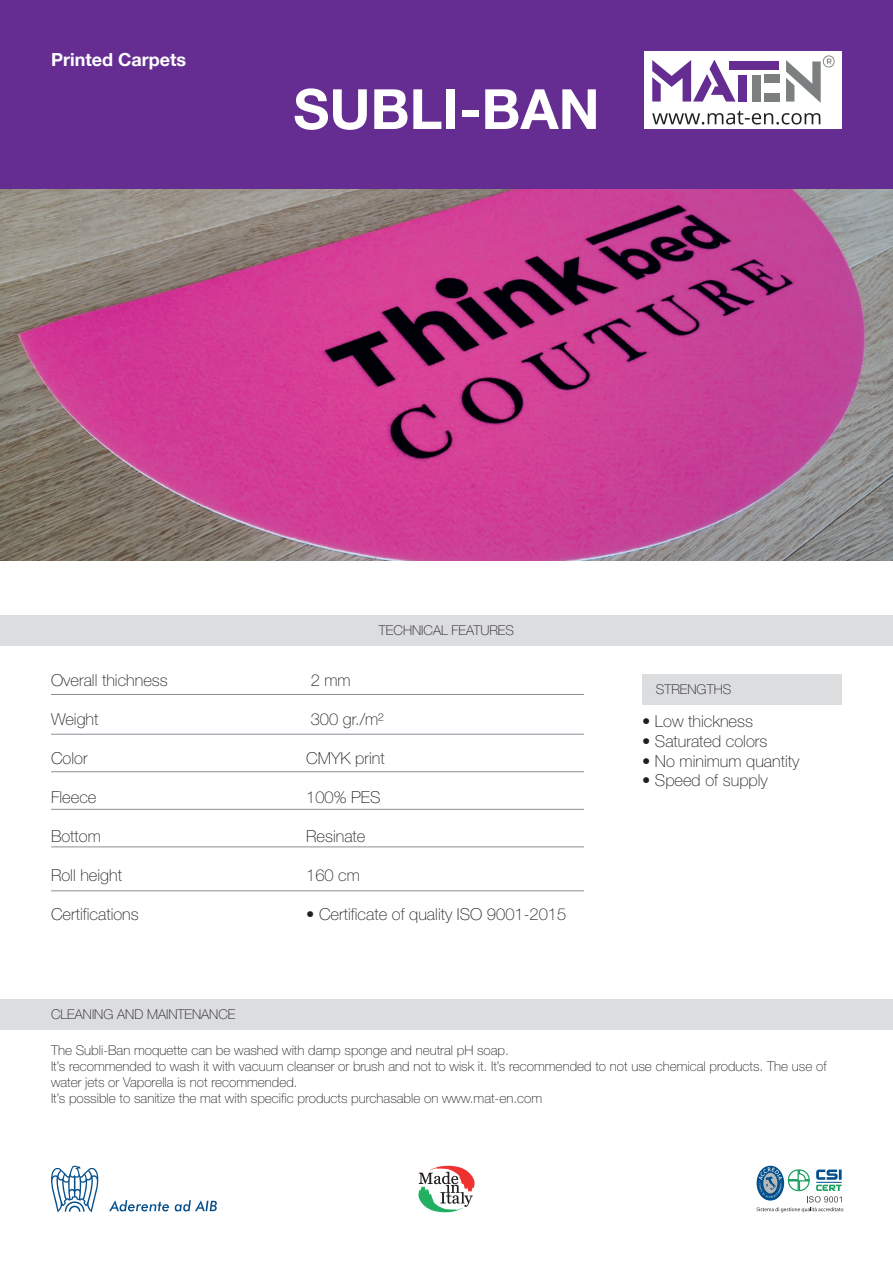
<style>
.page{position:relative;width:893px;height:1263px;background:#fff}
.page>*{position:absolute;margin:0;border:0;box-sizing:border-box;transform-origin:0 0}
.t1{font:700 55.5px "Helvetica Neue";color:#fff}
.t2{font:700 18px "Helvetica Neue";color:#fff}
.t3{font:100 16.5px "Helvetica Neue";color:#231f20}
.t4{font:100 13.5px/16.2px "Helvetica Neue";color:#231f20}
</style>
<div class="page">
<img style="left:0;top:188px;width:893px;height:372px">
<div style="left:0;top:0;width:893px;height:188px;background:#652d91"></div>
<div style="left:645px;top:51px;width:197px;height:78px;background:#fff"></div>
<svg style="left:652px;top:111px;width:168px;height:14px"></svg>
<svg style="left:652px;top:60px;width:84px;height:42px"></svg>
<div style="left:739px;top:75px;width:8px;height:27px;background:#652d91"></div>
<div style="left:729px;top:61px;width:50px;height:9px;background:#652d91"></div>
<div style="left:764px;top:75px;width:15px;height:8px;background:#7c7f80"></div>
<div style="left:752px;top:75px;width:9px;height:27px;background:#7c7f80"></div>
<div style="left:764px;top:93px;width:15px;height:9px;background:#7c7f80"></div>
<svg style="left:786px;top:55px;width:49px;height:48px"></svg>
<svg style="left:418px;top:1165px;width:57px;height:47px"></svg>
<svg style="left:51px;top:1166px;width:48px;height:46px"></svg>
<svg style="left:109px;top:1200px;width:60px;height:11px"></svg>
<svg style="left:175px;top:1200px;width:42px;height:11px"></svg>
<svg style="left:757px;top:1167px;width:86px;height:45px"></svg>
<div style="left:0;top:615px;width:893px;height:31px;background:#dbdddf"></div>
<div style="left:0;top:999px;width:893px;height:31px;background:#dbdddf"></div>
<div style="left:642px;top:674px;width:200px;height:30px;background:#dbdddf"></div>
<hr style="left:51px;top:694px;width:533px;height:1px;background:#898e96">
<hr style="left:51px;top:734px;width:533px;height:1px;background:#898e96">
<hr style="left:51px;top:771px;width:533px;height:1px;background:#898e96">
<hr style="left:51px;top:809px;width:533px;height:1px;background:#898e96">
<hr style="left:51px;top:847px;width:533px;height:1px;background:#898e96">
<hr style="left:51px;top:890px;width:533px;height:1px;background:#898e96">
<h2 class="t2" style="left:51px;top:48px;width:137px">Printed Carpets</h2>
<h1 class="t1" style="left:293px;top:75px;width:308px">SUBLI-BAN</h1>
<p class="t4" style="left:379px;top:622px;width:137px">TECHNICAL FEATURES</p>
<p class="t3" style="left:51px;top:670px;width:118px">Overall thichness</p>
<p class="t3" style="left:311px;top:670px;width:42px">2 mm</p>
<p class="t3" style="left:51px;top:709px;width:49px">Weight</p>
<p class="t3" style="left:311px;top:709px;width:75px">300 gr./m²</p>
<p class="t3" style="left:51px;top:748px;width:38px">Color</p>
<p class="t3" style="left:306px;top:748px;width:80px">CMYK print</p>
<p class="t3" style="left:51px;top:787px;width:47px">Fleece</p>
<p class="t3" style="left:306px;top:787px;width:76px">100% PES</p>
<p class="t3" style="left:51px;top:826px;width:51px">Bottom</p>
<p class="t3" style="left:306px;top:826px;width:61px">Resinate</p>
<p class="t3" style="left:51px;top:865px;width:72px">Roll height</p>
<p class="t3" style="left:306px;top:865px;width:55px">160 cm</p>
<p class="t3" style="left:51px;top:904px;width:89px">Certifications</p>
<p class="t3" style="left:306px;top:904px;width:261px">• Certificate of quality ISO 9001-2015</p>
<p class="t4" style="left:51px;top:1006px;width:186px">CLEANING AND MAINTENANCE</p>
<p class="t4" style="left:656px;top:681px;width:77px">STRENGTHS</p>
<p class="t3" style="left:642px;top:712px;width:112px">• Low thickness</p>
<p class="t3" style="left:642px;top:731px;width:127px">• Saturated colors</p>
<p class="t3" style="left:642px;top:751px;width:159px">• No minimum quantity</p>
<p class="t3" style="left:642px;top:771px;width:127px">• Speed of supply</p>
<p class="t4" style="left:51px;top:1042px;width:777px">The Subli-Ban moquette can be washed with damp sponge and neutral pH soap.<br>It’s recommended to wash it with vacuum cleanser or brush and not to wisk it. It’s recommended to not use chemical products. The use of water jets or Vaporella is not recommended.<br>It’s possible to sanitize the mat with specific products purchasable on www.mat-en.com</p>
</div>
